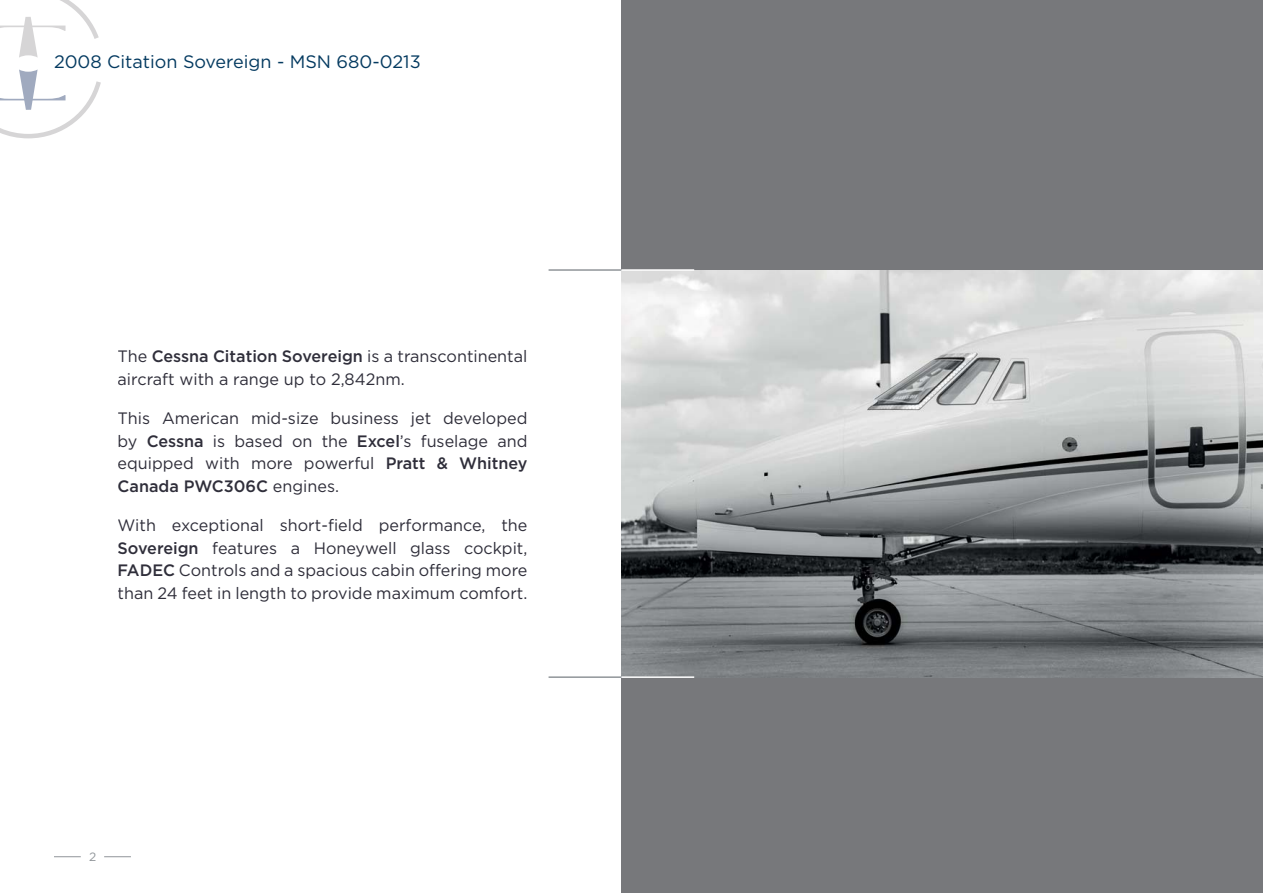
<style>
.page{position:relative;width:1263px;height:893px;background:#fff}
.page>*{position:absolute;margin:0;border:0;box-sizing:border-box;transform-origin:0 0}
.t1{font:18px "Gotham";color:#043a60}
.t2{font:16.5px/22.5px "Gotham";color:#2f2e3a;text-align:justify}
.t3{font:12px "Gotham";color:#909599}
.s1{font-weight:500}
</style>
<div class="page">
<svg style="left:0;top:0;width:101px;height:139px"></svg>
<svg style="left:54px;top:856px;width:27px;height:1px"></svg>
<svg style="left:104px;top:856px;width:27px;height:1px"></svg>
<div style="left:621px;top:0;width:642px;height:893px;background:#77787b"></div>
<img style="left:621px;top:270px;width:642px;height:407px">
<hr style="left:549px;top:269px;width:72px;height:2px;background:#909599">
<hr style="left:549px;top:676px;width:72px;height:2px;background:#909599">
<hr style="left:621px;top:269px;width:73px;height:2px;background:#fff">
<hr style="left:621px;top:676px;width:73px;height:2px;background:#fff">
<p class="t1" style="left:54px;top:54px;width:368px">2008 Citation Sovereign - MSN 680-0213</p>
<p class="t2" style="left:118px;top:346px;width:411px">The <span class="s1">Cessna Citation Sovereign</span> is a transcontinental aircraft with a range up to 2,842nm.</p>
<p class="t2" style="left:118px;top:408px;width:411px">This American mid-size business jet developed by <span class="s1">Cessna</span> is based on the <span class="s1">Excel</span>’s fuselage and equipped with more powerful <span class="s1">Pratt &amp; Whitney Canada PWC306C</span> engines.</p>
<p class="t2" style="left:118px;top:515px;width:411px">With exceptional short-field performance, the <span class="s1">Sovereign</span> features a Honeywell glass cockpit, <span class="s1">FADEC</span> Controls and a spacious cabin offering more than 24 feet in length to provide maximum comfort.</p>
<p class="t3" style="left:89px;top:852px;width:9px">2</p>
</div>
